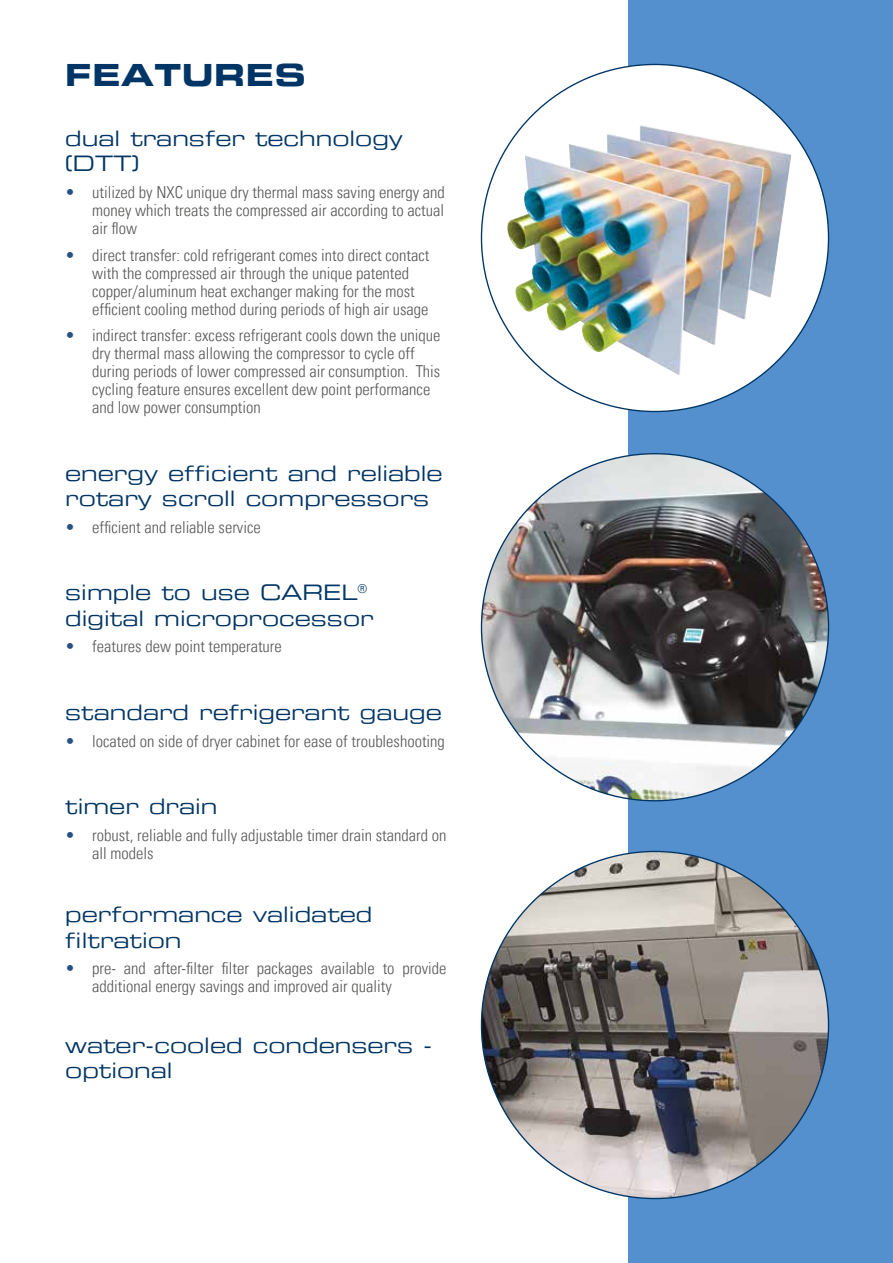
<style>
.page{position:relative;width:893px;height:1263px;background:#fff}
.page>*{position:absolute;margin:0;border:0;box-sizing:border-box;transform-origin:0 0}
.t1{font:30px "Eurostile Bold Extended Two";letter-spacing:.02em;color:#003565}
.t2{font:21px/25.2px "Eurostile Extended Two";color:#003565}
.t3{font:300 condensed 16.5px/18px "Univers LT";color:#575756}
.s1{color:#285080}
</style>
<div class="page">
<div style="left:628px;top:0;width:265px;height:1263px;background:#5390cd"></div>
<div style="left:481px;top:64px;width:347px;height:347px;background:#fff;border-radius:50%"></div>
<img style="left:507px;top:125px;width:285px;height:250px">
<img style="left:481px;top:851px;width:347px;height:347px;border-radius:174px">
<img style="left:481px;top:454px;width:347px;height:347px;border-radius:174px">
<h1 class="t1" style="left:65px;top:53px;width:242px">FEATURES</h1>
<p class="t2" style="left:65px;top:126px;width:339px">dual transfer technology (DTT)</p>
<p class="t3" style="left:92px;top:183px;width:354px;text-align:justify;text-indent:-27px"><span class="s1">•</span> utilized by NXC unique dry thermal mass saving energy and money which treats the compressed air according to actual air flow</p>
<p class="t3" style="left:92px;top:246px;width:339px;text-indent:-27px"><span class="s1">•</span> direct transfer: cold refrigerant comes into direct contact with the compressed air through the unique patented copper/aluminum heat exchanger making for the most efficient cooling method during periods of high air usage</p>
<p class="t3" style="left:92px;top:326px;width:350px;text-indent:-27px"><span class="s1">•</span> indirect transfer: excess refrigerant cools down the unique dry thermal mass allowing the compressor to cycle off during periods of lower compressed air consumption. This cycling feature ensures excellent dew point performance and low power consumption</p>
<p class="t2" style="left:65px;top:461px;width:379px">energy efficient and reliable rotary scroll compressors</p>
<p class="t3" style="left:65px;top:518px;width:197px"><span class="s1">•</span> efficient and reliable service</p>
<p class="t2" style="left:65px;top:580px;width:310px">simple to use CAREL<sup>® </sup>digital microprocessor</p>
<p class="t3" style="left:65px;top:637px;width:218px"><span class="s1">•</span> features dew point temperature</p>
<p class="t2" style="left:65px;top:700px;width:378px">standard refrigerant gauge</p>
<p class="t3" style="left:65px;top:732px;width:381px"><span class="s1">•</span> located on side of dryer cabinet for ease of troubleshooting</p>
<p class="t2" style="left:65px;top:794px;width:154px">timer drain</p>
<p class="t3" style="left:92px;top:826px;width:356px;text-indent:-27px"><span class="s1">•</span> robust, reliable and fully adjustable timer drain standard on all models</p>
<p class="t2" style="left:65px;top:902px;width:309px">performance validated filtration</p>
<p class="t3" style="left:92px;top:959px;width:356px;text-indent:-27px"><span class="s1">•</span> pre- and after-filter filter packages available to provide additional energy savings and improved air quality</p>
<p class="t2" style="left:65px;top:1032px;width:369px">water-cooled condensers - optional</p>
</div>
